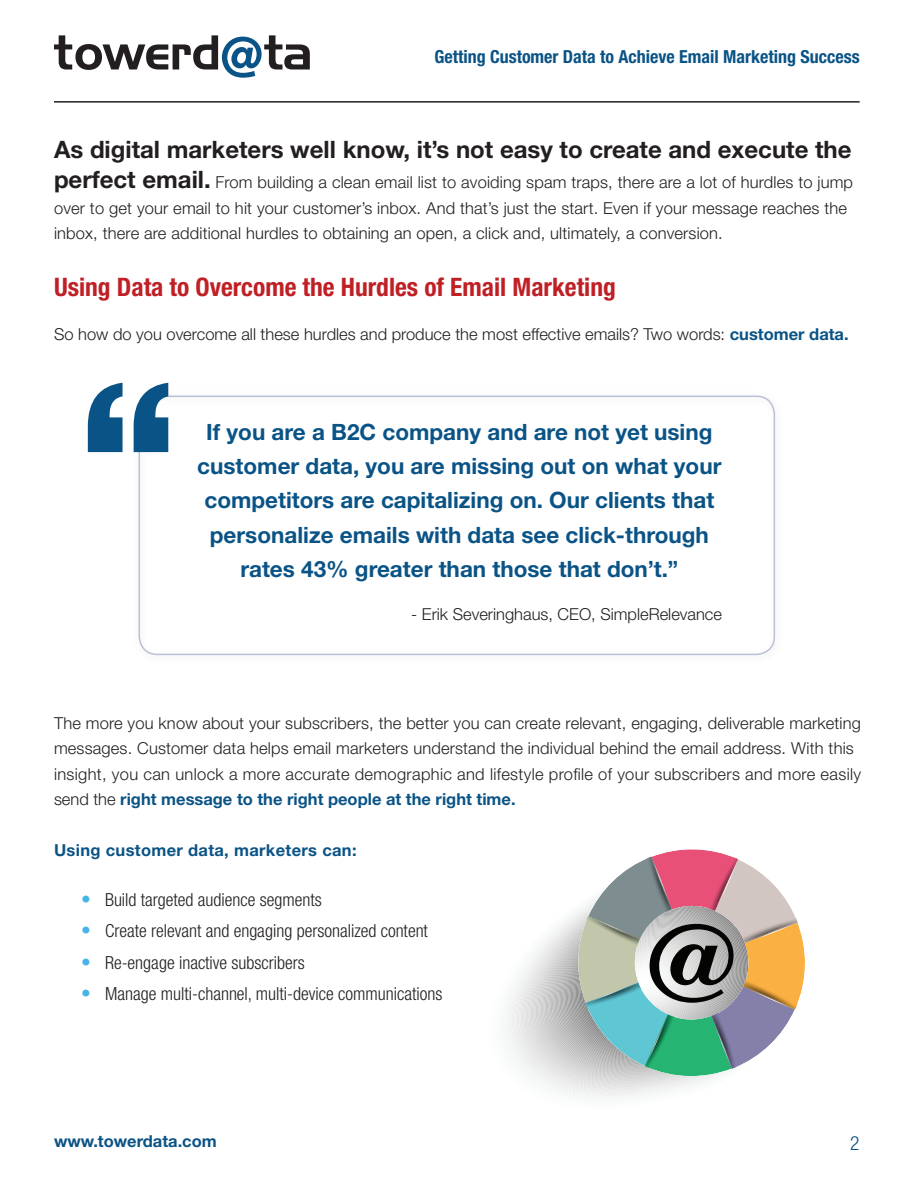
<style>
.page{position:relative;width:918px;height:1188px;background:#fff}
.page>*{position:absolute;margin:0;border:0;box-sizing:border-box;transform-origin:0 0}
.t1{font:700 condensed 25.5px "Helvetica Neue";color:#bf2025}
.t2{font:700 24px "Helvetica Neue";color:#231f20}
.t3{font:700 22.5px/34.5px "Helvetica Neue";color:#0a5386;text-align:center}
.t4{font:300 condensed 19.5px "Helvetica Neue";color:#0a5386}
.t5{font:300 condensed 18px "Helvetica Neue";color:#231f20}
.t6{font:700 condensed 18px "Helvetica Neue";color:#0a5386}
.t7{font:300 16.5px/25.5px "Helvetica Neue";letter-spacing:.01em;color:#231f20}
.t8{font:700 16.5px "Helvetica Neue";letter-spacing:.02em;color:#0a5386}
.t9{font:700 16.5px "Helvetica Neue";color:#0a5386}
.s1{font-weight:700;font-size:24px}
.s2{font-weight:700;color:#0a5386}
.s3{font-size:19.5px;color:#46b4e6}
</style>
<div class="page">
<div style="left:139px;top:396px;width:636px;height:259px;border:2px solid #bac0d5;border-radius:18px"></div>
<svg style="left:88px;top:383px;width:80px;height:69px"></svg>
<svg style="left:54px;top:35px;width:256px;height:43px"></svg>
<hr style="left:54px;top:101px;width:806px;height:2px;background:#231f20">
<svg style="left:505px;top:849px;width:300px;height:245px"></svg>
<p class="t6" style="left:434px;top:46px;width:427px">Getting Customer Data to Achieve Email Marketing Success</p>
<h2 class="t2" style="left:54px;top:135px;width:799px">As digital marketers well know, it’s not easy to create and execute the</h2>
<p class="t7" style="left:54px;top:169px;width:801px"><span class="s1">perfect email.</span> From building a clean email list to avoiding spam traps, there are a lot of hurdles to jump over to get your email to hit your customer’s inbox. And that’s just the start. Even if your message reaches the inbox, there are additional hurdles to obtaining an open, a click and, ultimately, a conversion.</p>
<h1 class="t1" style="left:54px;top:272px;width:563px">Using Data to Overcome the Hurdles of Email Marketing</h1>
<p class="t7" style="left:54px;top:321px;width:796px">So how do you overcome all these hurdles and produce the most effective emails? Two words: <span class="s2">customer data.</span></p>
<h3 class="t3" style="left:197px;top:414px;width:526px">If you are a B2C company and are not yet using customer data, you are missing out on what your competitors are capitalizing on. Our clients that personalize emails with data see click-through rates 43% greater than those that don’t.”</h3>
<p class="t7" style="left:411px;top:601px;width:312px">- Erik Severinghaus, CEO, SimpleRelevance</p>
<p class="t7" style="left:54px;top:710px;width:809px">The more you know about your subscribers, the better you can create relevant, engaging, deliverable marketing messages. Customer data helps email marketers understand the individual behind the email address. With this insight, you can unlock a more accurate demographic and lifestyle profile of your subscribers and more easily send the <span class="s2">right message to the right people at the right time.</span></p>
<p class="t8" style="left:54px;top:840px;width:304px">Using customer data, marketers can:</p>
<p class="t5" style="left:81px;top:889px;width:242px"><span class="s3">•</span> Build targeted audience segments</p>
<p class="t5" style="left:81px;top:920px;width:348px"><span class="s3">•</span> Create relevant and engaging personalized content</p>
<p class="t5" style="left:81px;top:952px;width:225px"><span class="s3">•</span> Re-engage inactive subscribers</p>
<p class="t5" style="left:81px;top:983px;width:363px"><span class="s3">•</span> Manage multi-channel, multi-device communications</p>
<p class="t9" style="left:54px;top:1131px;width:164px">www.towerdata.com</p>
<p class="t4" style="left:850px;top:1131px;width:11px">2</p>
</div>
